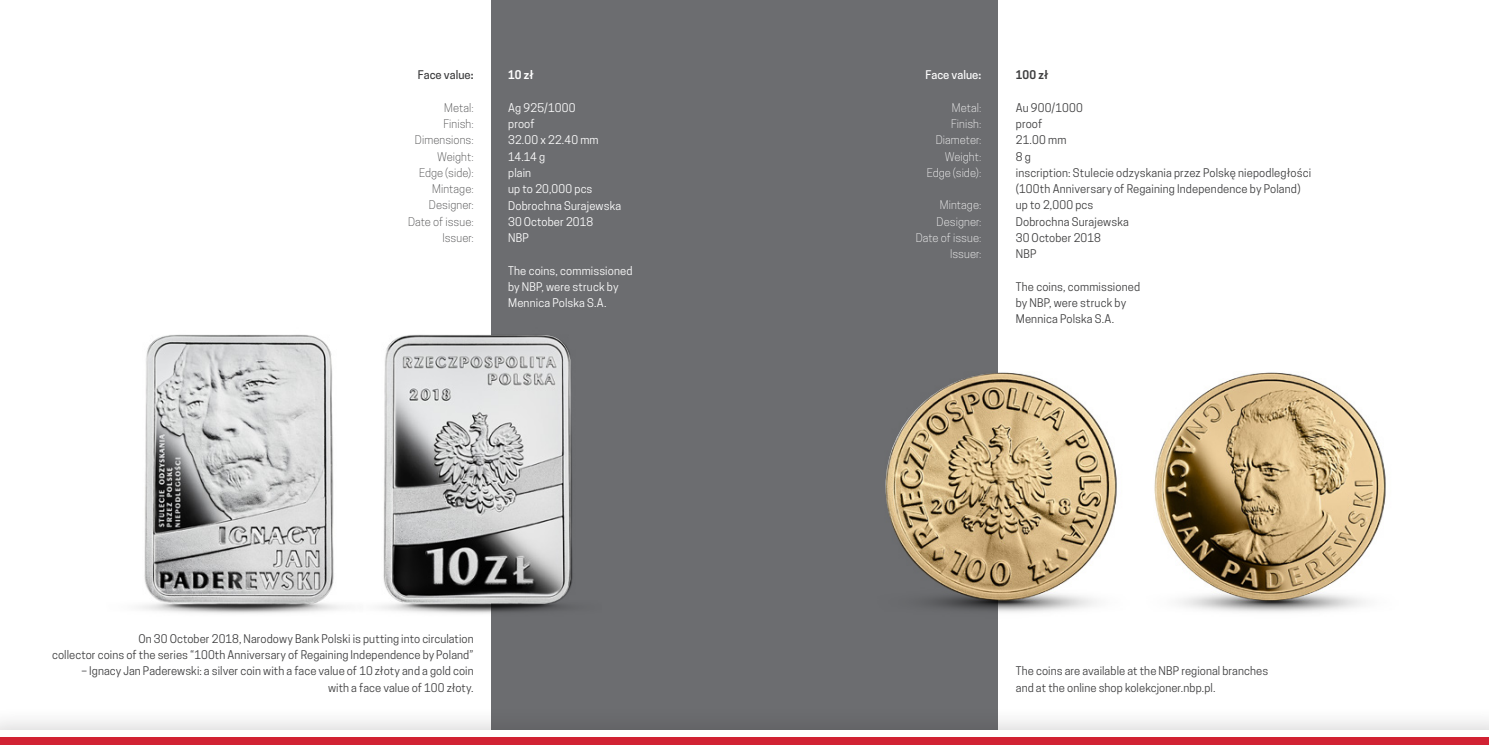
<style>
.page{position:relative;width:1489px;height:745px;background:#fff}
.page>*{position:absolute;margin:0;border:0;box-sizing:border-box;transform-origin:0 0}
.t1{font:11.25px/16.2px "Cooper Hewitt";letter-spacing:.01em;color:#3e3e3f}
.t2{font:11.25px/16.2px "Cooper Hewitt";letter-spacing:.01em;color:#fff}
.t3{font:300 11.25px/16.2px "Cooper Hewitt";letter-spacing:.005em;color:#3e3e3f;text-align:right}
.t4{font:300 11.25px/16.2px "Cooper Hewitt";letter-spacing:.005em;color:#fff;text-align:right}
.t5{font:500 11.25px "Cooper Hewitt";letter-spacing:.005em;color:#fff}
.t6{font:500 11.25px "Cooper Hewitt";letter-spacing:.005em;color:#3e3e3f}
.t7{font:600 11.25px "Cooper Hewitt";color:#3e3e3f}
.t8{font:600 11.25px "Cooper Hewitt";color:#fff}
.s1{font-weight:600}
</style>
<div class="page">
<div style="left:490px;top:0;width:254px;height:744px;background:#6c6d70"></div>
<div style="left:744px;top:0;width:254px;height:744px;background:#6c6d70"></div>
<div style="left:0;top:706px;width:1488px;height:38px;background:#231f20;opacity:.25"></div>
<div style="left:0;top:730px;width:1488px;height:14px;background:#fff"></div>
<div style="left:0;top:737px;width:1488px;height:7px;background:#d12233"></div>
<img style="left:925px;top:473px;width:192px;height:139px">
<img style="left:885px;top:372px;width:231px;height:227px">
<img style="left:1179px;top:473px;width:207px;height:139px">
<img style="left:1154px;top:372px;width:231px;height:227px">
<img style="left:140px;top:334px;width:203px;height:280px">
<img style="left:146px;top:335px;width:186px;height:268px">
<img style="left:379px;top:306px;width:194px;height:332px">
<img style="left:384px;top:335px;width:187px;height:268px">
<p class="t6" style="left:418px;top:68px;width:57px">Face value<span class="s1">:</span></p>
<p class="t3" style="left:408px;top:99px;width:67px">Metal:<br>Finish:<br>Dimensions:<br>Weight:<br>Edge (side):<br>Mintage:<br>Designer:<br>Date of issue:<br>Issuer:</p>
<p class="t8" style="left:508px;top:68px;width:27px">10 zł</p>
<p class="t2" style="left:508px;top:99px;width:114px">Ag 925/1000<br>proof<br>32.00 x 22.40 mm<br>14.14 g<br>plain<br>up to 20,000 pcs<br>Dobrochna Surajewska<br>30 October 2018<br>NBP</p>
<p class="t2" style="left:508px;top:262px;width:126px">The coins, commissioned by NBP, were struck by<br>Mennica Polska S.A.</p>
<p class="t5" style="left:925px;top:68px;width:57px">Face value<span class="s1">:</span></p>
<p class="t4" style="left:926px;top:99px;width:56px">Metal:<br>Finish:<br>Diameter:<br>Weight:<br>Edge (side):</p>
<p class="t4" style="left:915px;top:197px;width:67px">Mintage:<br>Designer:<br>Date of issue:<br>Issuer:</p>
<p class="t7" style="left:1015px;top:68px;width:34px">100 zł</p>
<p class="t1" style="left:1015px;top:99px;width:297px">Au 900/1000<br>proof<br>21.00 mm<br>8 g<br>inscription: Stulecie odzyskania przez Polskę niepodległości (100th Anniversary of Regaining Independence by Poland) up to 2,000 pcs<br>Dobrochna Surajewska<br>30 October 2018<br>NBP</p>
<p class="t1" style="left:1015px;top:278px;width:126px">The coins, commissioned by NBP, were struck by<br>Mennica Polska S.A.</p>
<p class="t1" style="left:52px;top:630px;width:423px;text-align:right">On 30 October 2018, Narodowy Bank Polski is putting into circulation<br>collector coins of the series “100th Anniversary of Regaining Independence by Poland”</p>
<p class="t1" style="left:81px;top:662px;width:394px;text-align:right">– Ignacy Jan Paderewski: a silver coin with a face value of 10 złoty and a gold coin with a face value of 100 złoty.</p>
<p class="t1" style="left:1015px;top:662px;width:254px">The coins are available at the NBP regional branches and at the online shop kolekcjoner.nbp.pl.</p>
</div>
